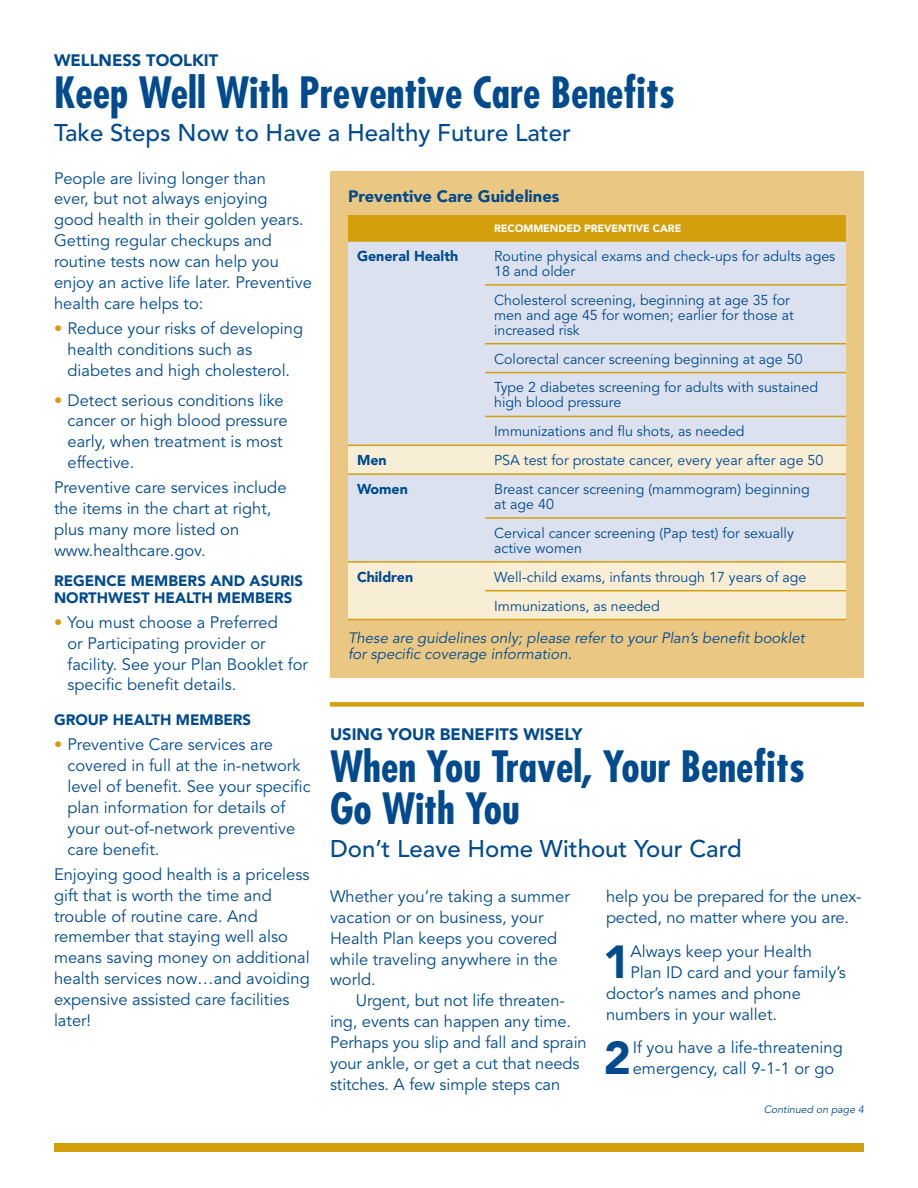
<style>
.page{position:relative;width:918px;height:1188px;background:#fff}
.page>*{position:absolute;margin:0;border:0;box-sizing:border-box;transform-origin:0 0}
.LargeNumber_Nested_n{font:900 45.9px "Avenir";color:#004a8d}
.head_1{font:700 condensed 42px/42px "Futura";color:#004a8d}
.head_2{font:500 24px "Avenir";color:#004a8d}
.text_1-first{font:16.5px/20.9px "Avenir";color:#004a8d}
.text_1-indented{font:16.5px/20.9px "Avenir";letter-spacing:-.005em;color:#004a8d}
.LargeNumber_Nested_n-2{font:16.5px/20.9px "Avenir";color:#004a8d}
.Subhead_2_CAPS{font:900 16.5px "Avenir";color:#004a8d}
.Subhead_1_Main{font:900 16.5px "Avenir";color:#004a8d}
.source{font:italic 15px/16.5px "Avenir";color:#004a8d}
.Head_GHC_Regence_blu{font:900 15px/16.5px "Avenir";color:#004a8d}
.Chart_Text_1{font:14.25px/15px "Avenir";color:#004a8d}
.Chart_Text_1-2{font:900 14.25px "Avenir";color:#004a8d}
.Chart_Header{font:900 10.5px "Avenir";color:#fff}
.source-2{font:italic 10.5px "Avenir";color:#004a8d}
.s1{font-weight:900;color:#d49f0c}
</style>
<div class="page">
<div style="left:54px;top:1143px;width:810px;height:9px;background:#d49f0c"></div>
<div style="left:330px;top:702px;width:534px;height:5px;background:#d49f0c"></div>
<div style="left:330px;top:171px;width:534px;height:506px;background:#eac884"></div>
<div style="left:348px;top:215px;width:498px;height:25px;background:#d49f0c"></div>
<div style="left:348px;top:242px;width:498px;height:203px;background:#dce1ef"></div>
<svg style="left:348px;top:446px;width:498px;height:173px;background:#e9e6e1"></svg>
<hr style="left:485px;top:343px;width:361px;height:1px;background:#d49f0c">
<hr style="left:485px;top:372px;width:361px;height:1px;background:#d49f0c">
<hr style="left:485px;top:416px;width:361px;height:1px;background:#d49f0c">
<hr style="left:485px;top:445px;width:361px;height:1px;background:#d49f0c">
<hr style="left:348px;top:473px;width:137px;height:2px;background:#d49f0c">
<hr style="left:485px;top:473px;width:361px;height:2px;background:#d49f0c">
<hr style="left:485px;top:517px;width:361px;height:2px;background:#d49f0c">
<hr style="left:485px;top:561px;width:361px;height:2px;background:#d49f0c">
<hr style="left:485px;top:590px;width:361px;height:1px;background:#d49f0c">
<hr style="left:348px;top:240px;width:137px;height:2px;background:#d49f0c">
<hr style="left:485px;top:240px;width:361px;height:2px;background:#d49f0c">
<hr style="left:485px;top:284px;width:361px;height:2px;background:#d49f0c">
<hr style="left:348px;top:445px;width:137px;height:1px;background:#d49f0c">
<hr style="left:348px;top:561px;width:137px;height:2px;background:#d49f0c">
<hr style="left:348px;top:619px;width:137px;height:1px;background:#d49f0c">
<hr style="left:485px;top:619px;width:361px;height:1px;background:#d49f0c">
<p class="Subhead_2_CAPS" style="left:54px;top:50px;width:166px">WELLNESS TOOLKIT</p>
<p class="head_1" style="left:54px;top:71px;width:622px">Keep Well With Preventive Care Benefits</p>
<p class="head_2" style="left:54px;top:118px;width:519px">Take Steps Now to Have a Healthy Future Later</p>
<p class="text_1-first" style="left:54px;top:168px;width:260px">People are living longer than<br>ever, but not always enjoying<br>good health in their golden years.<br>Getting regular checkups and routine tests now can help you enjoy an active life later. Preventive health care helps to:</p>
<p class="text_1-first" style="left:68px;top:318px;width:237px;text-indent:-14px"><span class="s1">•</span> Reduce your risks of developing health conditions such as diabetes and high cholesterol.</p>
<p class="text_1-first" style="left:68px;top:390px;width:222px;text-indent:-14px"><span class="s1">•</span> Detect serious conditions like cancer or high blood pressure early, when treatment is most effective.</p>
<p class="text_1-first" style="left:54px;top:478px;width:234px">Preventive care services include the items in the chart at right, plus many more listed on www.healthcare.gov.</p>
<p class="Head_GHC_Regence_blu" style="left:54px;top:572px;width:251px">REGENCE MEMBERS AND ASURIS<br>NORTHWEST HEALTH MEMBERS</p>
<p class="text_1-first" style="left:68px;top:612px;width:242px;text-indent:-14px"><span class="s1">•</span> You must choose a Preferred<br>or Participating provider or facility. See your Plan Booklet for specific benefit details.</p>
<p class="Head_GHC_Regence_blu" style="left:54px;top:711px;width:199px">GROUP HEALTH MEMBERS</p>
<p class="text_1-first" style="left:68px;top:735px;width:245px;text-indent:-14px"><span class="s1">•</span> Preventive Care services are covered in full at the in-network level of benefit. See your specific plan information for details of your out-of-network preventive care benefit.</p>
<p class="text_1-first" style="left:54px;top:864px;width:257px">Enjoying good health is a priceless gift that is worth the time and trouble of routine care. And remember that staying well also means saving money on additional health services now…and avoiding expensive assisted care facilities later!</p>
<p class="Subhead_1_Main" style="left:348px;top:186px;width:213px">Preventive Care Guidelines</p>
<p class="Chart_Header" style="left:494px;top:222px;width:189px">RECOMMENDED PREVENTIVE CARE</p>
<p class="Chart_Text_1-2" style="left:357px;top:247px;width:103px">General Health</p>
<p class="Chart_Text_1" style="left:494px;top:249px;width:343px">Routine physical exams and check-ups for adults ages<br>18 and older</p>
<p class="Chart_Text_1" style="left:494px;top:293px;width:301px">Cholesterol screening, beginning at age 35 for men and age 45 for women; earlier for those at increased risk</p>
<p class="Chart_Text_1" style="left:494px;top:352px;width:310px">Colorectal cancer screening beginning at age 50</p>
<p class="Chart_Text_1" style="left:494px;top:380px;width:326px">Type 2 diabetes screening for adults with sustained high blood pressure</p>
<p class="Chart_Text_1" style="left:494px;top:424px;width:252px">Immunizations and flu shots, as needed</p>
<p class="Chart_Text_1-2" style="left:357px;top:452px;width:31px">Men</p>
<p class="Chart_Text_1" style="left:494px;top:453px;width:331px">PSA test for prostate cancer, every year after age 50</p>
<p class="Chart_Text_1-2" style="left:357px;top:480px;width:52px">Women</p>
<p class="Chart_Text_1" style="left:494px;top:482px;width:317px">Breast cancer screening (mammogram) beginning at age 40</p>
<p class="Chart_Text_1" style="left:494px;top:526px;width:301px">Cervical cancer screening (Pap test) for sexually active women</p>
<p class="Chart_Text_1-2" style="left:357px;top:568px;width:58px">Children</p>
<p class="Chart_Text_1" style="left:494px;top:570px;width:314px">Well-child exams, infants through 17 years of age</p>
<p class="Chart_Text_1" style="left:494px;top:599px;width:167px">Immunizations, as needed</p>
<p class="source" style="left:348px;top:630px;width:458px">These are guidelines only; please refer to your Plan’s benefit booklet for specific coverage information.</p>
<p class="Subhead_2_CAPS" style="left:330px;top:724px;width:254px">USING YOUR BENEFITS WISELY</p>
<p class="head_1" style="left:330px;top:745px;width:476px">When You Travel, Your Benefits<br>Go With You</p>
<p class="head_2" style="left:330px;top:835px;width:413px">Don’t Leave Home Without Your Card</p>
<p class="text_1-indented" style="left:606px;top:886px;width:257px">help you be prepared for the unex&shy;pected, no matter where you are.</p>
<p class="LargeNumber_Nested_n" style="left:603px;top:934px;width:29px">1</p>
<p class="LargeNumber_Nested_n-2" style="left:630px;top:942px;width:183px">Always keep your Health</p>
<p class="text_1-first" style="left:330px;top:886px;width:241px">Whether you’re taking a summer vacation or on business, your<br>Health Plan keeps you covered while traveling anywhere in the world.</p>
<p class="text_1-indented" style="left:330px;top:991px;width:258px;text-indent:26px">Urgent, but not life threaten&shy;ing, events can happen any time.<br>Perhaps you slip and fall and sprain your ankle, or get a cut that needs stitches. A few simple steps can</p>
<p class="LargeNumber_Nested_n-2" style="left:630px;top:962px;width:217px">Plan ID card and your family’s</p>
<p class="LargeNumber_Nested_n-2" style="left:606px;top:983px;width:197px">doctor’s names and phone</p>
<p class="LargeNumber_Nested_n-2" style="left:606px;top:1004px;width:173px">numbers in your wallet.</p>
<p class="LargeNumber_Nested_n" style="left:604px;top:1030px;width:29px">2</p>
<p class="LargeNumber_Nested_n-2" style="left:633px;top:1037px;width:212px">If you have a life-threatening emergency, call 9-1-1 or go</p>
<p class="source-2" style="left:764px;top:1104px;width:102px">Continued on page 4</p>
</div>
